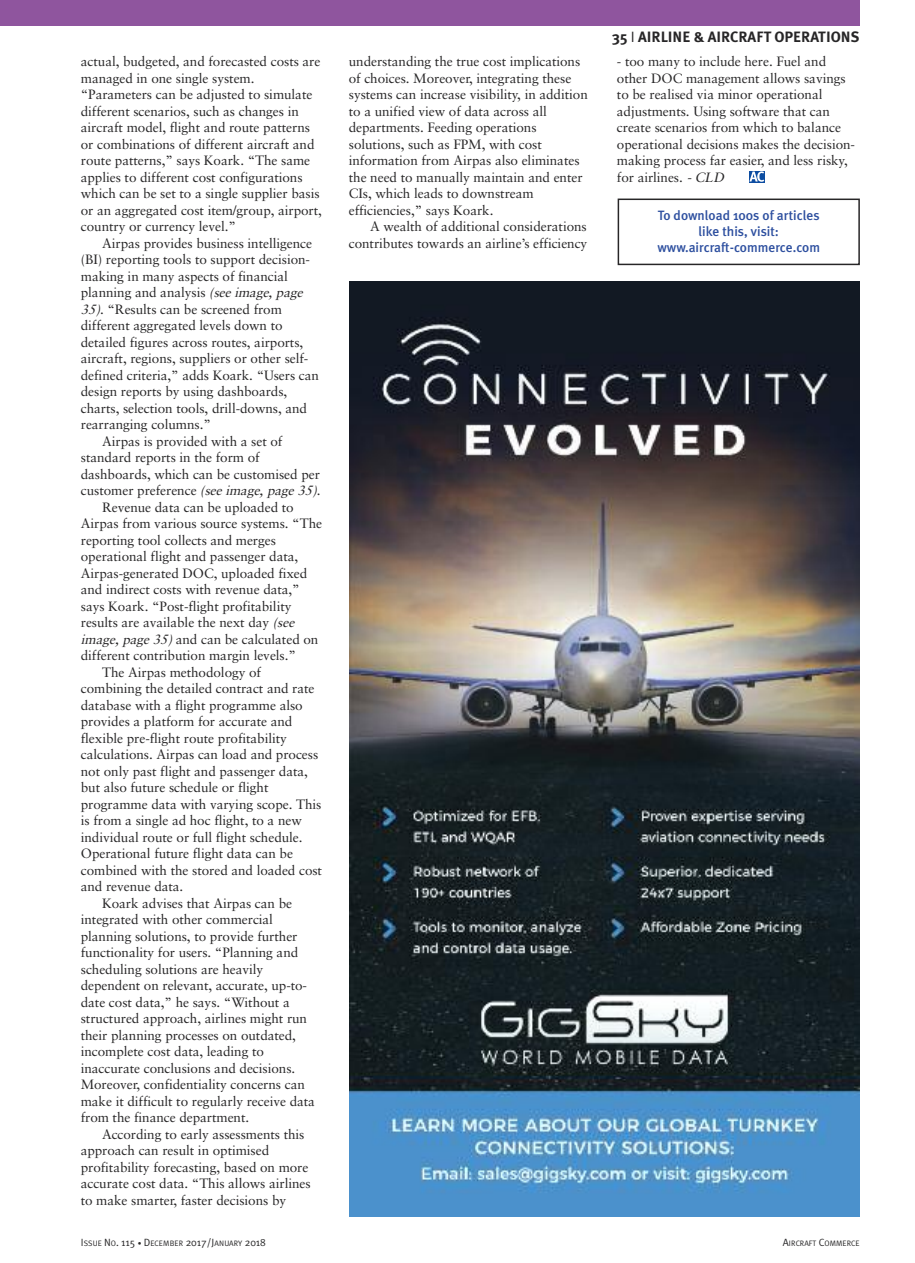
<style>
.page{position:relative;width:915px;height:1263px;background:#fff}
.page>*{position:absolute;margin:0;border:0;box-sizing:border-box;transform-origin:0 0}
.t1{font:700 15px "Meta Plus";color:#272627}
.t2{font:13.5px/16.5px "Sabon";letter-spacing:-.005em;color:#272627}
.t3{font:500 13.5px/16.2px "Meta Plus";color:#2d4f9f;text-align:center}
.t4{font:7.8px "Meta Plus Normal";letter-spacing:.01em;color:#272627}
.s1{font-style:italic}
.s2{font-family:"Meta Plus Normal";font-weight:400}
.s3{font-size:10.5px}
.s4{font-size:7.5px}
</style>
<div class="page">
<div style="left:0;top:0;width:859px;height:26px;background:#8f559e"></div>
<img style="left:349px;top:281px;width:510px;height:935px">
<div style="left:617px;top:199px;width:242px;height:66px;border:2px solid #272627"></div>
<svg style="left:749px;top:171px;width:15px;height:11px"></svg>
<p class="t2" style="left:81px;top:54px;width:242px">actual, budgeted, and forecasted costs are managed in one single system. “Parameters can be adjusted to simulate different scenarios, such as changes in aircraft model, flight and route patterns or combinations of different aircraft and route patterns,” says Koark. “The same applies to different cost configurations which can be set to a single supplier basis or an aggregated cost item/group, airport, country or currency level.”</p>
<p class="t2" style="left:102px;top:236px;width:211px">Airpas provides business intelligence</p>
<p class="t2" style="left:81px;top:252px;width:231px">(BI) reporting tools to support decision-</p>
<p class="t2" style="left:81px;top:269px;width:208px">making in many aspects of financial</p>
<p class="t2" style="left:81px;top:285px;width:226px">planning and analysis <span class="s1">(seeimage,page</span></p>
<p class="t2" style="left:81px;top:302px;width:202px"><span class="s1">35)</span>. “Results can be screened from</p>
<p class="t2" style="left:81px;top:318px;width:203px">different aggregated levels down to</p>
<p class="t2" style="left:81px;top:335px;width:224px">detailed figures across routes, airports,</p>
<p class="t2" style="left:81px;top:351px;width:229px">aircraft, regions, suppliers or other self-</p>
<p class="t2" style="left:81px;top:368px;width:240px">defined criteria,” adds Koark. “Users can</p>
<p class="t2" style="left:81px;top:384px;width:208px">design reports by using dashboards,</p>
<p class="t2" style="left:81px;top:401px;width:228px">charts, selection tools, drill-downs, and</p>
<p class="t2" style="left:81px;top:417px;width:131px">rearranging columns.”</p>
<p class="t2" style="left:102px;top:434px;width:182px">Airpas is provided with a set of</p>
<p class="t2" style="left:81px;top:450px;width:180px">standard reports in the form of</p>
<p class="t2" style="left:81px;top:467px;width:240px">dashboards, which can be customised per</p>
<p class="t2" style="left:81px;top:483px;width:241px">customer preference <span class="s1">(seeimage,page35)</span>.</p>
<p class="t2" style="left:102px;top:500px;width:193px">Revenue data can be uploaded to</p>
<p class="t2" style="left:81px;top:516px;width:243px">Airpas from various source systems. “The</p>
<p class="t2" style="left:81px;top:533px;width:196px">reporting tool collects and merges</p>
<p class="t2" style="left:81px;top:549px;width:219px">operational flight and passenger data,</p>
<p class="t2" style="left:81px;top:566px;width:228px">Airpas-generated DOC, uploaded fixed</p>
<p class="t2" style="left:81px;top:582px;width:220px">and indirect costs with revenue data,”</p>
<p class="t2" style="left:81px;top:599px;width:212px">says Koark. “Post-flight profitability</p>
<p class="t2" style="left:81px;top:615px;width:218px">results are available the next day <span class="s1">(see</span></p>
<p class="t2" style="left:81px;top:632px;width:239px"><span class="s1">image,page35)</span>and can be calculated on</p>
<p class="t2" style="left:81px;top:648px;width:216px">different contribution margin levels.”</p>
<p class="t2" style="left:102px;top:665px;width:160px">The Airpas methodology of</p>
<p class="t2" style="left:81px;top:681px;width:235px">combining the detailed contract and rate</p>
<p class="t2" style="left:81px;top:698px;width:223px">database with a flight programme also</p>
<p class="t2" style="left:81px;top:714px;width:213px">provides a platform for accurate and</p>
<p class="t2" style="left:81px;top:731px;width:207px">flexible pre-flight route profitability</p>
<p class="t2" style="left:81px;top:747px;width:239px">calculations. Airpas can load and process</p>
<p class="t2" style="left:81px;top:764px;width:228px">not only past flight and passenger data,</p>
<p class="t2" style="left:81px;top:780px;width:189px">but also future schedule or flight</p>
<p class="t2" style="left:81px;top:797px;width:242px">programme data with varying scope. This</p>
<p class="t2" style="left:81px;top:813px;width:222px">is from a single ad hoc flight, to a new</p>
<p class="t2" style="left:81px;top:830px;width:223px">individual route or full flight schedule.</p>
<p class="t2" style="left:81px;top:846px;width:214px">Operational future flight data can be</p>
<p class="t2" style="left:81px;top:863px;width:243px">combined with the stored and loaded cost</p>
<p class="t2" style="left:81px;top:879px;width:104px">and revenue data.</p>
<p class="t2" style="left:102px;top:896px;width:191px">Koark advises that Airpas can be</p>
<p class="t2" style="left:81px;top:912px;width:194px">integrated with other commercial</p>
<p class="t2" style="left:81px;top:929px;width:218px">planning solutions, to provide further</p>
<p class="t2" style="left:81px;top:945px;width:219px">functionality for users. “Planning and</p>
<p class="t2" style="left:81px;top:962px;width:184px">scheduling solutions are heavily</p>
<p class="t2" style="left:81px;top:978px;width:228px">dependent on relevant, accurate, up-to-</p>
<p class="t2" style="left:81px;top:995px;width:210px">date cost data,” he says. “Without a</p>
<p class="t2" style="left:81px;top:1011px;width:228px">structured approach, airlines might run</p>
<p class="t2" style="left:81px;top:1028px;width:217px">their planning processes on outdated,</p>
<p class="t2" style="left:81px;top:1044px;width:185px">incomplete cost data, leading to</p>
<p class="t2" style="left:81px;top:1061px;width:216px">inaccurate conclusions and decisions.</p>
<p class="t2" style="left:81px;top:1077px;width:225px">Moreover, confidentiality concerns can</p>
<p class="t2" style="left:81px;top:1094px;width:236px">make it difficult to regularly receive data</p>
<p class="t2" style="left:81px;top:1110px;width:170px">from the finance department.</p>
<p class="t2" style="left:102px;top:1127px;width:204px">According to early assessments this</p>
<p class="t2" style="left:81px;top:1143px;width:190px">approach can result in optimised</p>
<p class="t2" style="left:81px;top:1160px;width:229px">profitability forecasting, based on more</p>
<p class="t2" style="left:81px;top:1176px;width:231px">accurate cost data. “This allows airlines</p>
<p class="t2" style="left:81px;top:1193px;width:207px">to make smarter, faster decisions by</p>
<p class="t2" style="left:348px;top:54px;width:240px">understanding the true cost implications of choices. Moreover, integrating these systems can increase visibility, in addition to a unified view of data across all departments. Feeding operations solutions, such as FPM, with cost information from Airpas also eliminates the need to manually maintain and enter CIs, which leads to downstream efficiencies,” says Koark.</p>
<p class="t2" style="left:348px;top:219px;width:240px;text-align:right">A wealth of additional considerations contributes towards an airline’s efficiency</p>
<p class="t1" style="left:612px;top:28px;width:249px">35 <span class="s2">I</span> AIRLINE &amp; AIRCRAFT OPERATIONS</p>
<p class="t2" style="left:616px;top:54px;width:240px">- too many to include here. Fuel and other DOC management allows savings to be realised via minor operational adjustments. Using software that can create scenarios from which to balance operational decisions makes the decision&shy;making process far easier, and less risky, for airlines. <span class="s1">-CLD</span></p>
<p class="t3" style="left:657px;top:207px;width:164px">To download 100s of articles like this, visit: www.aircraft-commerce.com</p>
<p class="t4" style="left:81px;top:1238px;width:186px"><span class="s3">I</span>SSUE <span class="s3">N</span>O<span class="s3">. 115</span> <span class="s4">•</span> <span class="s3">D</span>ECEMBER <span class="s3">2017/J</span>ANUARY <span class="s3">2018</span></p>
<p class="t4" style="left:782px;top:1238px;width:78px"><span class="s3">A</span>IRCRAFT <span class="s3">C</span>OMMERCE</p>
</div>
